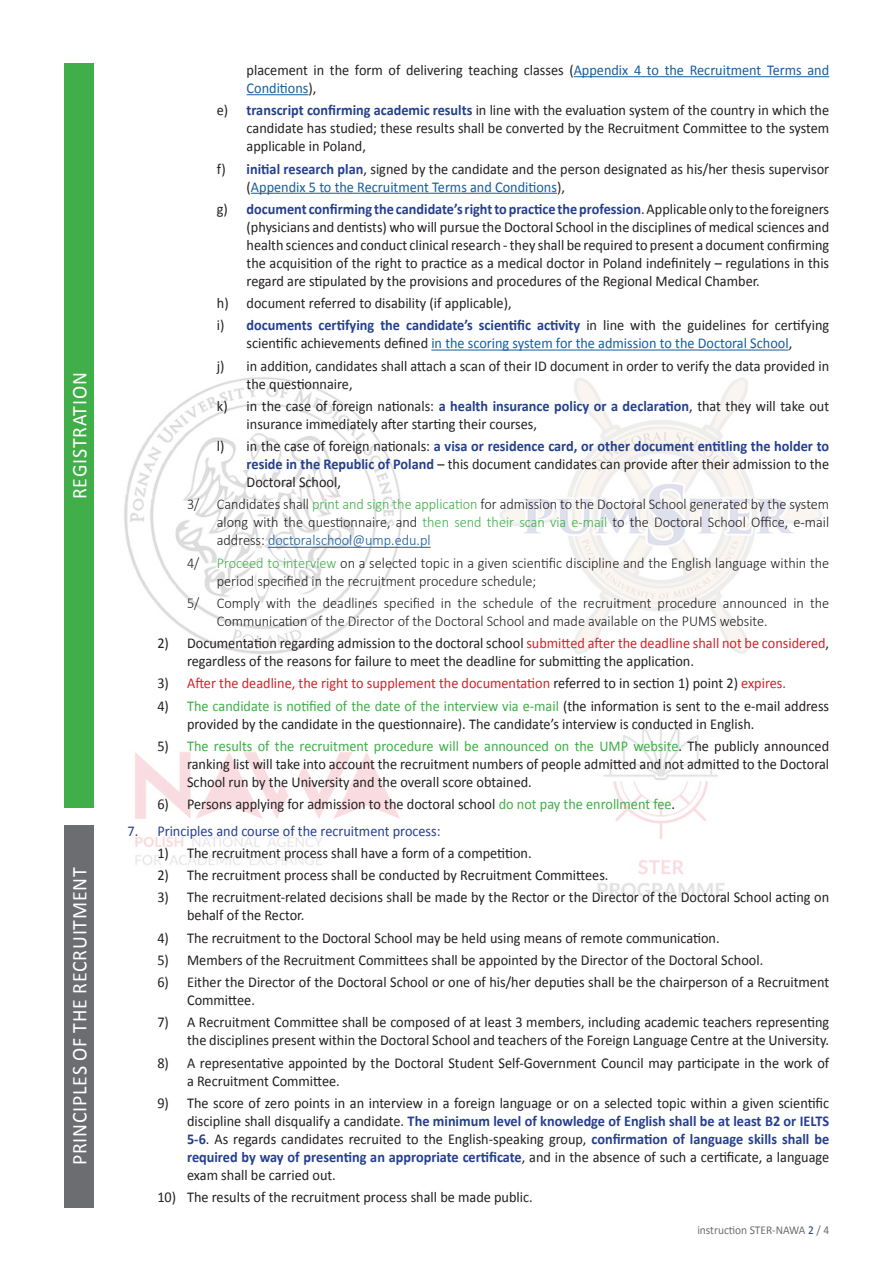
<style>
.page{position:relative;width:893px;height:1263px;background:#fff}
.page>*{position:absolute;margin:0;border:0;box-sizing:border-box;transform-origin:0 0}
.t1{font:21px "Calibri";letter-spacing:.04em;color:#fff;scale:.95 1}
._1_1__punkt{font:15px/18px "Calibri";color:#231f20;scale:.95 1}
._1_1_1_1__punkt{font:15px/18px "Calibri";color:#231f20;scale:.95 1}
._1_1_1__punkt{font:300 15px/18px "Calibri";color:#231f20;scale:.95 1}
._1_1__punkt-2{font:15px "Calibri";color:#d1232a;scale:.95 1}
._1__punkt{font:15px "Calibri";color:#253f8e;scale:.95 1}
.t2{font:12px "Calibri";color:#6c6d70;scale:.95 1}
.s1{color:#175d9e}
.s2{font-weight:700;color:#253f8e}
.s3{color:#40ae49}
.s4{color:#d1232a}
.s5{color:#231f20}
.s6{color:#253f8e}
</style>
<div class="page">
<img style="left:124px;top:377px;width:698px;height:520px">
<hr style="left:574px;top:76px;width:255px;height:1px;background:#175d9e">
<hr style="left:247px;top:94px;width:61px;height:1px;background:#175d9e">
<hr style="left:251px;top:193px;width:306px;height:1px;background:#175d9e">
<hr style="left:431px;top:349px;width:358px;height:1px;background:#175d9e">
<hr style="left:268px;top:547px;width:163px;height:1px;background:#175d9e">
<div style="left:64px;top:64px;width:30px;height:744px;background:#40ae49"></div>
<div style="left:64px;top:825px;width:30px;height:383px;background:#6c6d70"></div>
<p class="t1" style="left:66px;top:499px;width:135px;rotate:-90deg">REGISTRATION</p>
<p class="t1" style="left:66px;top:1165px;width:315px;rotate:-90deg">PRINCIPLES OF THE RECRUITMENT</p>
<p class="_1_1_1_1__punkt" style="left:247px;top:61px;width:615px">placement in the form of delivering teaching classes (<span class="s1">Appendix 4 to the Recruitment Terms and<br>Conditions</span>),</p>
<p class="_1_1_1_1__punkt" style="left:247px;top:101px;width:615px;text-align:justify;text-indent:-30px">e) <span class="s2">transcript confirming academic results</span> in line with the evaluation system of the country in which the candidate has studied; these results shall be converted by the Recruitment Committee to the system applicable in Poland,</p>
<p class="_1_1_1_1__punkt" style="left:247px;top:160px;width:615px;text-indent:-30px">f) <span class="s2">initial research plan</span>, signed by the candidate and the person designated as his/her thesis supervisor (<span class="s1">Appendix 5 to the Recruitment Terms and Conditions</span>),</p>
<p class="_1_1_1_1__punkt" style="left:247px;top:200px;width:615px;text-align:justify;text-indent:-30px">g) <span class="s2">document confirming the candidate’s right to practice the profession</span>. Applicable only to the foreigners (physicians and dentists) who will pursue the Doctoral School in the disciplines of medical sciences and health sciences and conduct clinical research - they shall be required to present a document confirming the acquisition of the right to practice as a medical doctor in Poland indefinitely – regulations in this regard are stipulated by the provisions and procedures of the Regional Medical Chamber.</p>
<p class="_1_1_1_1__punkt" style="left:217px;top:294px;width:312px">h) document referred to disability (if applicable),</p>
<p class="_1_1_1_1__punkt" style="left:217px;top:316px;width:646px;text-align:center">i) <span class="s2">documents certifying the candidate’s scientific activity</span> in line with the guidelines for certifying scientific achievements defined <span class="s1">in the scoring system for the admission to the Doctoral School</span>,</p>
<p class="_1_1_1_1__punkt" style="left:247px;top:357px;width:615px;text-indent:-30px">j) in addition, candidates shall attach a scan of their ID document in order to verify the data provided in the questionnaire,</p>
<p class="_1_1_1_1__punkt" style="left:247px;top:397px;width:615px;text-indent:-30px">k) in the case of foreign nationals: <span class="s2">a health insurance policy or a declaration</span>, that they will take out insurance immediately after starting their courses,</p>
<p class="_1_1_1_1__punkt" style="left:247px;top:437px;width:615px;text-align:justify;text-indent:-30px">l) in the case of foreign nationals: <span class="s2">a visa or residence card, or other document entitling the holder to reside in the Republic of Poland</span> – this document candidates can provide after their admission to the Doctoral School,</p>
<p class="_1_1_1__punkt" style="left:217px;top:495px;width:646px;text-align:justify;text-indent:-30px">3/ Candidates shall <span class="s3">print and sign the application</span> for admission to the Doctoral School generated by the system along with the questionnaire, and <span class="s3">then send their scan via e-mail</span> to the Doctoral School Office, e-mail address: <span class="s1">doctoralschool@ump.edu.pl</span></p>
<p class="_1_1_1__punkt" style="left:217px;top:553px;width:646px;text-indent:-30px">4/ <span class="s3">Proceed to interview</span> on a selected topic in a given scientific discipline and the English language within the period specified in the recruitment procedure schedule;</p>
<p class="_1_1_1__punkt" style="left:217px;top:593px;width:646px;text-indent:-30px">5/ Comply with the deadlines specified in the schedule of the recruitment procedure announced in the<br>Communication of the Director of the Doctoral School and made available on the PUMS website.</p>
<p class="_1_1__punkt" style="left:187px;top:634px;width:677px;text-indent:-30px">2) Documentation regarding admission to the doctoral school <span class="s4">submitted after the deadline shall not be considered</span>, regardless of the reasons for failure to meet the deadline for submitting the application.</p>
<p class="_1_1__punkt-2" style="left:157px;top:674px;width:663px"><span class="s5">3)</span> After the deadline, the right to supplement the documentation <span class="s5">referred to in section 1) point 2)</span> expires.</p>
<p class="_1_1__punkt" style="left:187px;top:697px;width:677px;text-indent:-30px">4) <span class="s3">The candidate is notified of the date of the interview via e-mail</span> (the information is sent to the e-mail address provided by the candidate in the questionnaire). The candidate’s interview is conducted in English.</p>
<p class="_1_1__punkt" style="left:187px;top:737px;width:677px;text-align:justify;text-indent:-30px">5) <span class="s3">The results of the recruitment procedure will be announced on the UMP website</span>. The publicly announced ranking list will take into account the recruitment numbers of people admitted and not admitted to the Doctoral School run by the University and the overall score obtained.</p>
<p class="_1_1__punkt" style="left:157px;top:795px;width:547px">6) Persons applying for admission to the doctoral school <span class="s3">do not pay the enrollment fee</span>.</p>
<p class="_1__punkt" style="left:128px;top:821px;width:331px">7. Principles and course of the recruitment process:</p>
<p class="_1_1__punkt" style="left:157px;top:844px;width:396px">1) The recruitment process shall have a form of a competition.</p>
<p class="_1_1__punkt" style="left:157px;top:866px;width:476px">2) The recruitment process shall be conducted by Recruitment Committees.</p>
<p class="_1_1__punkt" style="left:187px;top:888px;width:677px;text-indent:-30px">3) The recruitment-related decisions shall be made by the Rector or the Director of the Doctoral School acting on behalf of the Rector.</p>
<p class="_1_1__punkt" style="left:157px;top:929px;width:593px">4) The recruitment to the Doctoral School may be held using means of remote communication.</p>
<p class="_1_1__punkt" style="left:157px;top:951px;width:639px">5) Members of the Recruitment Committees shall be appointed by the Director of the Doctoral School.</p>
<p class="_1_1__punkt" style="left:187px;top:973px;width:677px;text-indent:-30px">6) Either the Director of the Doctoral School or one of his/her deputies shall be the chairperson of a Recruitment<br>Committee.</p>
<p class="_1_1__punkt" style="left:157px;top:1013px;width:709px;text-align:right">7) A Recruitment Committee shall be composed of at least 3 members, including academic teachers representing the disciplines present within the Doctoral School and teachers of the Foreign Language Centre at the University.</p>
<p class="_1_1__punkt" style="left:187px;top:1054px;width:677px;text-indent:-30px">8) A representative appointed by the Doctoral Student Self-Government Council may participate in the work of a Recruitment Committee.</p>
<p class="_1_1__punkt" style="left:187px;top:1094px;width:677px;text-align:justify;text-indent:-30px">9) The score of zero points in an interview in a foreign language or on a selected topic within a given scientific discipline shall disqualify a candidate. <span class="s2">The minimum level of knowledge of English shall be at least B2 or IELTS 5-6</span>. As regards candidates recruited to the English-speaking group, <span class="s2">confirmation of language skills shall be required by way of presenting an appropriate certificate</span>, and in the absence of such a certificate, a language exam shall be carried out.</p>
<p class="_1_1__punkt" style="left:157px;top:1188px;width:397px">10) The results of the recruitment process shall be made public.</p>
<p class="t2" style="left:697px;top:1222px;width:140px">instruction STER-NAWA <span class="s6">2</span> / 4</p>
</div>
